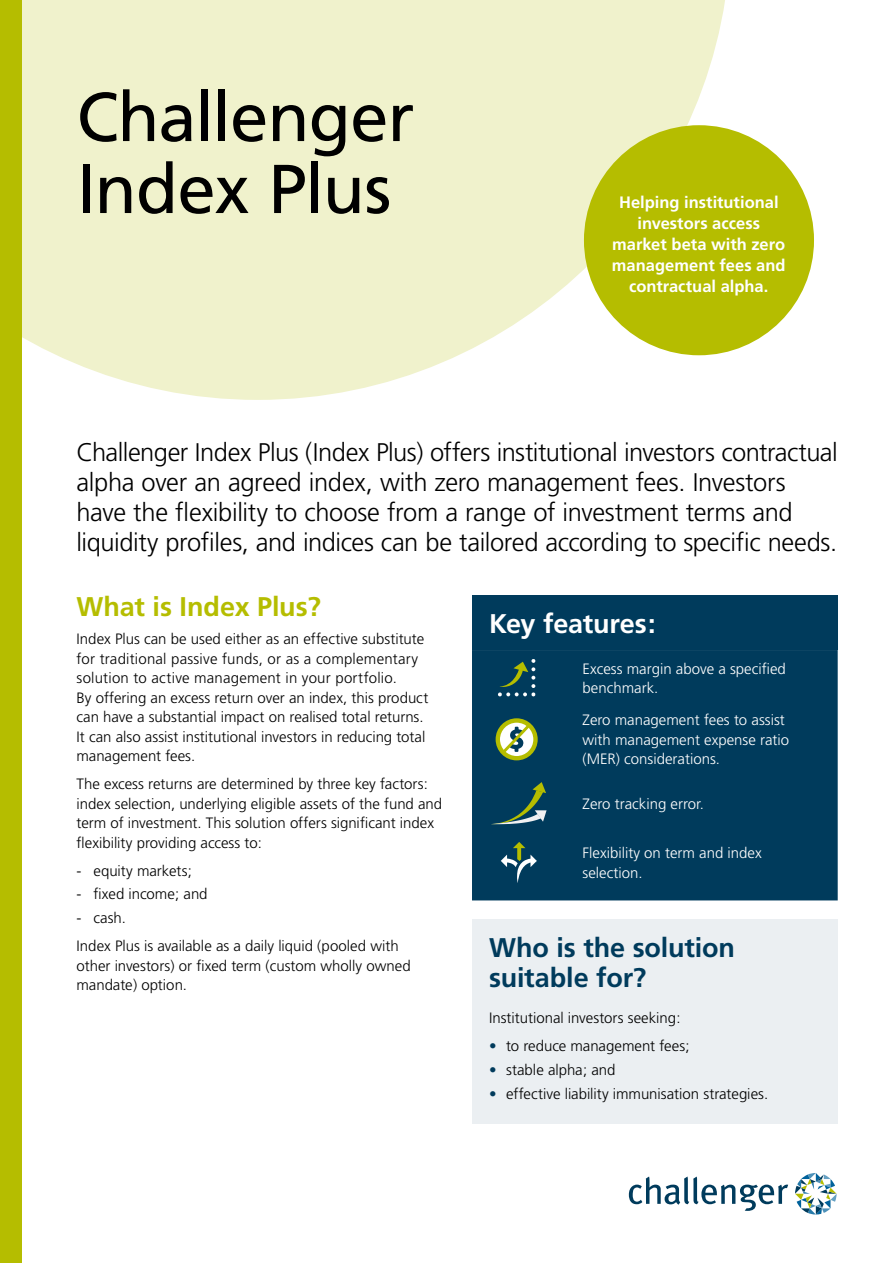
<style>
.page{position:relative;width:893px;height:1263px;background:#fff}
.page>*{position:absolute;margin:0;border:0;box-sizing:border-box;transform-origin:0 0}
.t1{font:69px/72px "Frutiger";letter-spacing:-.015em;color:#000}
.t2{font:700 27px/30px "Frutiger";letter-spacing:-.005em;color:#003b5c}
.t3{font:700 27px "Frutiger";letter-spacing:-.005em;color:#b5bd00}
.t4{font:700 27px "Frutiger";letter-spacing:-.01em;color:#fff}
.t5{font:300 25.5px/30px "Frutiger";letter-spacing:-.015em;color:#000}
.t6{font:700 16.5px/21px "Frutiger";color:#fff;text-align:center}
.t7{font:300 15px/19.5px "Frutiger";color:#000}
.t8{font:300 15px/19.5px "Frutiger";color:#fff}
.s1{color:#003b5c}
</style>
<div class="page">
<svg style="left:629px;top:1176px;width:159px;height:35px"></svg>
<svg style="left:795px;top:1173px;width:42px;height:41px"></svg>
<svg style="left:21px;top:0;width:709px;height:400px;background:#f1f3d1"></svg>
<div style="left:472px;top:596px;width:366px;height:54px;background:#003b5c"></div>
<div style="left:472px;top:650px;width:366px;height:250px;background:#003b5c"></div>
<svg style="left:498px;top:659px;width:38px;height:37px"></svg>
<div style="left:496px;top:718px;width:42px;height:42px;border:4px solid #b5bd00;border-radius:50%"></div>
<svg style="left:498px;top:720px;width:36px;height:37px"></svg>
<svg style="left:491px;top:782px;width:56px;height:42px;background:#26575e"></svg>
<svg style="left:501px;top:842px;width:36px;height:41px"></svg>
<div style="left:472px;top:919px;width:366px;height:205px;background:#ebeff2"></div>
<div style="left:584px;top:125px;width:230px;height:230px;background:#b5bd00;border-radius:50%"></div>
<div style="left:0;top:0;width:21px;height:1263px;background:#b5bd00"></div>
<h1 class="t1" style="left:77px;top:81px;width:339px">Challenger<br>Index Plus</h1>
<p class="t6" style="left:612px;top:192px;width:175px">Helping institutional investors access market beta with zero management fees and contractual alpha.</p>
<p class="t5" style="left:77px;top:438px;width:763px">Challenger Index Plus (Index Plus) offers institutional investors contractual alpha over an agreed index, with zero management fees. Investors have the flexibility to choose from a range of investment terms and liquidity profiles, and indices can be tailored according to specific needs.</p>
<h2 class="t3" style="left:77px;top:591px;width:246px">What is Index Plus?</h2>
<p class="t7" style="left:77px;top:629px;width:353px">Index Plus can be used either as an effective substitute for traditional passive funds, or as a complementary solution to active management in your portfolio.<br>By offering an excess return over an index, this product can have a substantial impact on realised total returns.<br>It can also assist institutional investors in reducing total management fees.</p>
<p class="t7" style="left:77px;top:774px;width:367px">The excess returns are determined by three key factors: index selection, underlying eligible assets of the fund and term of investment. This solution offers significant index flexibility providing access to:</p>
<p class="t7" style="left:77px;top:861px;width:117px">- equity markets;</p>
<p class="t7" style="left:77px;top:885px;width:133px">- fixed income; and</p>
<p class="t7" style="left:77px;top:904px;width:324px;line-height:28px">- cash.<br>Index Plus is available as a daily liquid (pooled with</p>
<p class="t7" style="left:77px;top:956px;width:336px">other investors) or fixed term (custom wholly owned mandate) option.</p>
<h2 class="t4" style="left:489px;top:608px;width:168px">Key features:</h2>
<p class="t8" style="left:583px;top:659px;width:205px">Excess margin above a specified benchmark.</p>
<p class="t8" style="left:583px;top:711px;width:208px">Zero management fees to assist with management expense ratio (MER) considerations.</p>
<p class="t8" style="left:583px;top:794px;width:123px">Zero tracking error.</p>
<p class="t8" style="left:583px;top:843px;width:181px">Flexibility on term and index selection.</p>
<h2 class="t2" style="left:489px;top:932px;width:248px">Who is the solution suitable for?</h2>
<p class="t7" style="left:489px;top:1008px;width:193px">Institutional investors seeking:</p>
<p class="t7" style="left:489px;top:1036px;width:202px"><span class="s1">•</span> to reduce management fees;</p>
<p class="t7" style="left:489px;top:1060px;width:128px"><span class="s1">•</span> stable alpha; and</p>
<p class="t7" style="left:489px;top:1084px;width:281px"><span class="s1">•</span> effective liability immunisation strategies.</p>
</div>
